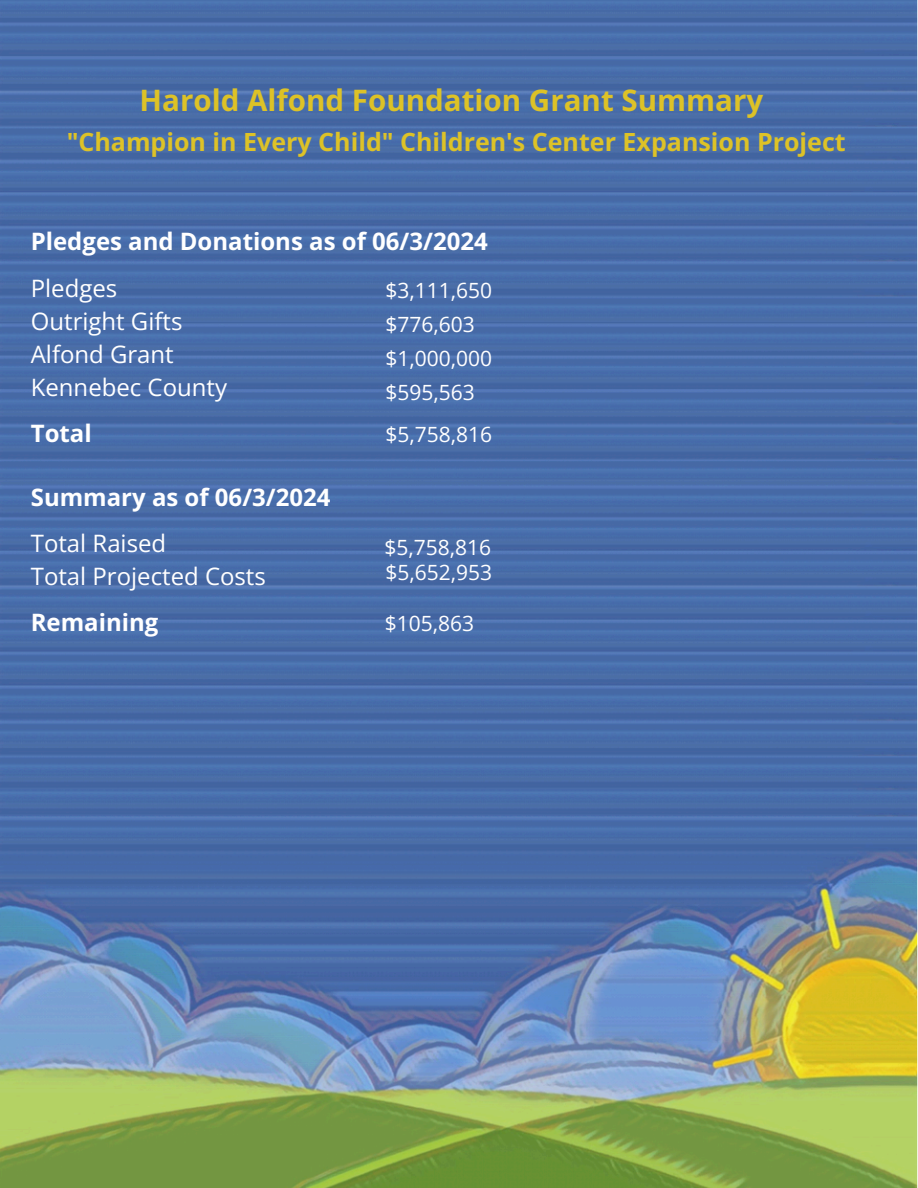
<style>
.page{position:relative;width:918px;height:1188px;background:#fff}
.page>*{position:absolute;margin:0;border:0;box-sizing:border-box;transform-origin:0 0}
.t1{font:700 29.55px "Open Sans";color:#ddc227}
.t2{font:700 25.05px "Open Sans";color:#ddc227}
.t3{font:700 24px/46.5px "Open Sans";color:#fff}
.t4{font:24px/33px "Open Sans";color:#fff}
.t5{font:21px "Open Sans";color:#fff}
.s1{font-weight:400}
.s2{font-weight:700}
</style>
<div class="page">
<img style="left:0;top:0;width:918px;height:1188px">
<h1 class="t1" style="left:140px;top:80px;width:625px">Harold Alfond Foundation Grant Summary</h1>
<h2 class="t2" style="left:67px;top:125px;width:781px">"Champion in Every Child" Children's Center Expansion Project</h2>
<h3 class="t3" style="left:31px;top:218px;width:459px">Pledges and Donations as of 06/3/2024<br><span class="s1">Pledges</span></h3>
<h3 class="t4" style="left:31px;top:304px;width:198px">Outright Gifts<br>Alfond Grant<br>Kennebec County</h3>
<h3 class="t3" style="left:31px;top:410px;width:62px">Total</h3>
<p class="t5" style="left:385px;top:275px;width:108px">$3,111,650</p>
<p class="t5" style="left:385px;top:309px;width:91px">$776,603</p>
<p class="t5" style="left:385px;top:343px;width:108px">$1,000,000</p>
<p class="t5" style="left:385px;top:378px;width:91px">$595,563</p>
<p class="t5" style="left:385px;top:419px;width:108px">$5,758,816</p>
<h3 class="t3" style="left:31px;top:474px;width:301px">Summary as of 06/3/2024<br><span class="s1">Total Raised</span></h3>
<h3 class="t4" style="left:31px;top:553px;width:237px;line-height:46.2px">Total Projected Costs<br><span class="s2">Remaining</span></h3>
<p class="t5" style="left:384px;top:532px;width:108px">$5,758,816</p>
<p class="t5" style="left:385px;top:557px;width:108px">$5,652,953</p>
<p class="t5" style="left:385px;top:609px;width:91px">$105,863</p>
</div>
